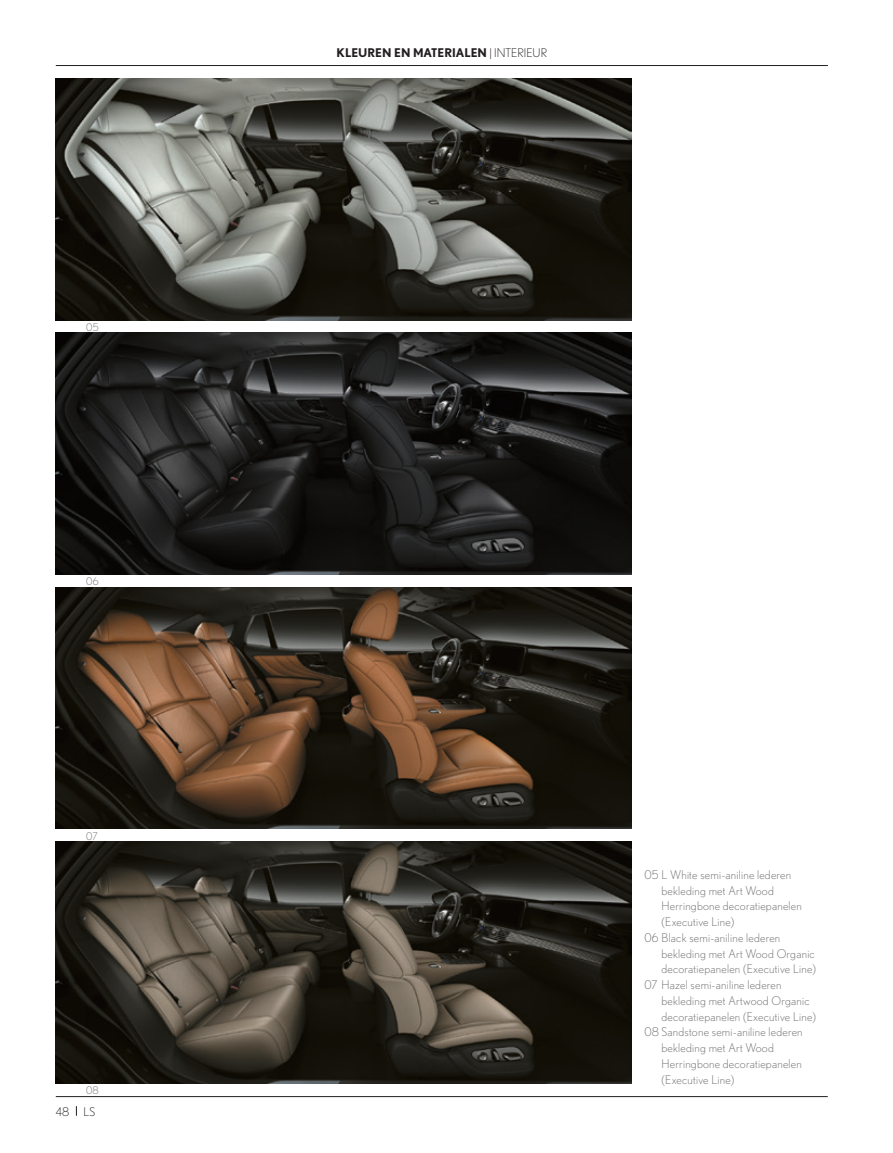
<style>
.page{position:relative;width:893px;height:1153px;background:#fff}
.page>*{position:absolute;margin:0;border:0;box-sizing:border-box;transform-origin:0 0}
.t1{font:300 12px/15.8px "Nobel";letter-spacing:.02em;color:#6c6d70}
.t2{font:700 12px "Nobel";color:#231f20}
.t3{font:300 12px "Nobel";color:#231f20}
.IMG_Number{font:300 10.5px "Nobel";letter-spacing:.02em;color:#6c6d70}
.s1{font-weight:300}
</style>
<div class="page">
<hr style="left:56px;top:1096px;width:772px;height:1px;background:#231f20">
<img style="left:56px;top:841px;width:576px;height:242px">
<img style="left:56px;top:78px;width:576px;height:242px">
<img style="left:56px;top:333px;width:576px;height:241px">
<img style="left:56px;top:587px;width:576px;height:241px">
<hr style="left:56px;top:65px;width:772px;height:1px;background:#231f20">
<p class="IMG_Number" style="left:86px;top:321px;width:14px">05</p>
<p class="IMG_Number" style="left:86px;top:575px;width:14px">06</p>
<p class="IMG_Number" style="left:86px;top:829px;width:13px">07</p>
<p class="IMG_Number" style="left:86px;top:1084px;width:14px">08</p>
<p class="t3" style="left:56px;top:1104px;width:41px">48 LS</p>
<p class="t2" style="left:336px;top:45px;width:212px">KLEUREN EN MATERIALEN <span class="s1">| INTERIEUR</span></p>
<p class="t1" style="left:661px;top:866px;width:142px;text-indent:-17px">05 L White semi-aniline lederen bekleding met Art Wood<br>Herringbone decoratiepanelen (Executive Line)</p>
<p class="t1" style="left:661px;top:929px;width:156px;text-indent:-17px">06 Black semi-aniline lederen bekleding met Art Wood Organic decoratiepanelen (Executive Line)</p>
<p class="t1" style="left:661px;top:976px;width:156px;text-indent:-17px">07 Hazel semi-aniline lederen bekleding met Artwood Organic decoratiepanelen (Executive Line)</p>
<p class="t1" style="left:661px;top:1023px;width:143px;text-indent:-17px">08 Sandstone semi-aniline lederen bekleding met Art Wood<br>Herringbone decoratiepanelen (Executive Line)</p>
</div>
